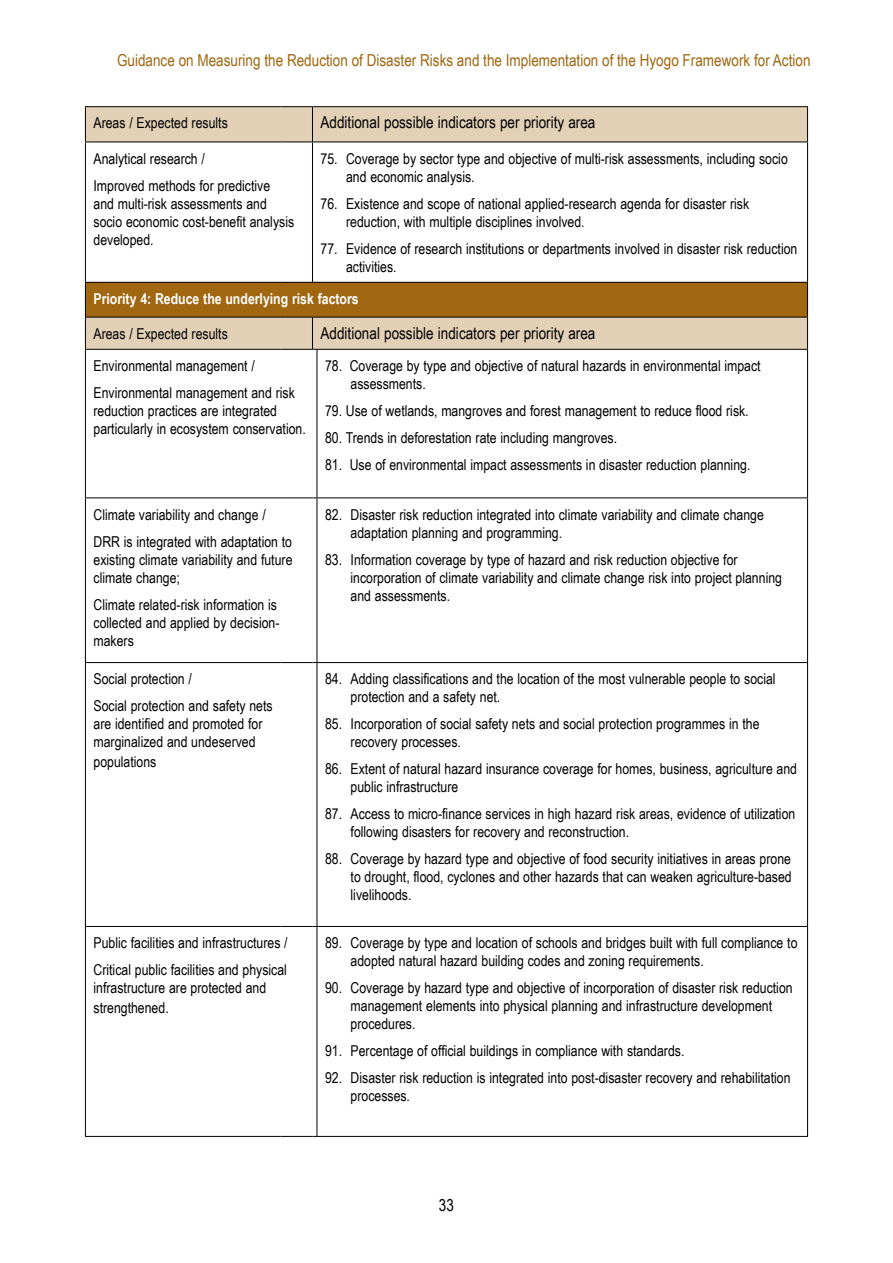
<style>
.page{position:relative;width:893px;height:1263px;background:#fff}
.page>*{position:absolute;margin:0;border:0;box-sizing:border-box;transform-origin:0 0}
.t1{font:16.5px "Arial Narrow";color:#a06610}
.t2{font:16.5px "Arial Narrow";color:#000}
.t3{font:15px/18px "Arial Narrow";color:#000}
.t4{font:700 15px "Arial Narrow";color:#fff}
</style>
<div class="page">
<svg style="left:86px;top:107px;width:721px;height:242px"></svg>
<div style="left:85px;top:282px;width:722px;height:35px;background:#a06610"></div>
<hr style="left:85px;top:350px;width:1px;height:147px;background:#000">
<hr style="left:85px;top:663px;width:1px;height:263px;background:#000">
<hr style="left:807px;top:283px;width:1px;height:34px;background:#000">
<hr style="left:317px;top:350px;width:1px;height:147px;background:#000">
<hr style="left:807px;top:350px;width:1px;height:147px;background:#000">
<hr style="left:317px;top:663px;width:1px;height:263px;background:#000">
<hr style="left:807px;top:663px;width:1px;height:263px;background:#000">
<hr style="left:85px;top:283px;width:1px;height:34px;background:#000">
<hr style="left:807px;top:142px;width:1px;height:140px;background:#000">
<hr style="left:85px;top:142px;width:1px;height:140px;background:#000">
<hr style="left:312px;top:142px;width:1px;height:140px;background:#000">
<hr style="left:85px;top:282px;width:195px;height:1px;background:#000">
<hr style="left:280px;top:282px;width:32px;height:1px;background:#000">
<hr style="left:317px;top:282px;width:491px;height:1px;background:#000">
<hr style="left:85px;top:498px;width:1px;height:164px;background:#000">
<hr style="left:85px;top:497px;width:195px;height:1px;background:#000">
<hr style="left:280px;top:497px;width:32px;height:1px;background:#000">
<hr style="left:317px;top:497px;width:491px;height:1px;background:#000">
<hr style="left:317px;top:498px;width:1px;height:164px;background:#000">
<hr style="left:807px;top:498px;width:1px;height:164px;background:#000">
<hr style="left:85px;top:927px;width:1px;height:209px;background:#000">
<hr style="left:317px;top:927px;width:1px;height:209px;background:#000">
<hr style="left:807px;top:927px;width:1px;height:209px;background:#000">
<hr style="left:807px;top:107px;width:1px;height:35px;background:#000">
<hr style="left:85px;top:107px;width:1px;height:35px;background:#000">
<hr style="left:85px;top:106px;width:195px;height:1px;background:#000">
<hr style="left:280px;top:106px;width:32px;height:1px;background:#000">
<hr style="left:317px;top:106px;width:491px;height:1px;background:#000">
<hr style="left:312px;top:107px;width:1px;height:35px;background:#000">
<hr style="left:85px;top:142px;width:195px;height:1px;background:#000">
<hr style="left:280px;top:142px;width:32px;height:1px;background:#000">
<hr style="left:85px;top:662px;width:195px;height:1px;background:#000">
<hr style="left:280px;top:662px;width:32px;height:1px;background:#000">
<hr style="left:317px;top:142px;width:491px;height:1px;background:#000">
<hr style="left:317px;top:662px;width:491px;height:1px;background:#000">
<hr style="left:807px;top:317px;width:1px;height:32px;background:#000">
<hr style="left:85px;top:317px;width:1px;height:32px;background:#000">
<hr style="left:85px;top:317px;width:195px;height:1px;background:#000">
<hr style="left:280px;top:317px;width:32px;height:1px;background:#000">
<hr style="left:317px;top:317px;width:491px;height:1px;background:#000">
<hr style="left:312px;top:317px;width:1px;height:32px;background:#000">
<hr style="left:85px;top:349px;width:195px;height:1px;background:#000">
<hr style="left:280px;top:349px;width:32px;height:1px;background:#000">
<hr style="left:317px;top:349px;width:491px;height:1px;background:#000">
<hr style="left:85px;top:1136px;width:195px;height:1px;background:#000">
<hr style="left:280px;top:1136px;width:32px;height:1px;background:#000">
<hr style="left:317px;top:1136px;width:491px;height:1px;background:#000">
<hr style="left:85px;top:926px;width:195px;height:1px;background:#000">
<hr style="left:280px;top:926px;width:32px;height:1px;background:#000">
<hr style="left:317px;top:926px;width:491px;height:1px;background:#000">
<p class="t1" style="left:117px;top:48px;width:695px">Guidance on Measuring the Reduction of Disaster Risks and the Implementation of the Hyogo Framework for Action</p>
<p class="t3" style="left:94px;top:113px;width:136px">Areas / Expected results</p>
<p class="t2" style="left:321px;top:110px;width:276px">Additional possible indicators per priority area</p>
<p class="t3" style="left:94px;top:144px;width:178px;line-height:27px">Analytical research /<br>Improved methods for predictive</p>
<p class="t3" style="left:94px;top:194px;width:202px">and multi-risk assessments and socio economic cost-benefit analysis developed.</p>
<p class="t3" style="left:346px;top:149px;width:443px;text-indent:-26px">75 . Coverage by sector type and objective of multi-risk assessments, including socio and economic analysis.</p>
<p class="t3" style="left:346px;top:194px;width:405px;text-indent:-26px">76 . Existence and scope of national applied-research agenda for disaster risk reduction, with multiple disciplines involved.</p>
<p class="t3" style="left:346px;top:239px;width:453px;text-indent:-26px">77 . Evidence of research institutions or departments involved in disaster risk reduction activities.</p>
<p class="t4" style="left:94px;top:287px;width:267px">Priority 4: Reduce the underlying risk factors</p>
<p class="t3" style="left:94px;top:324px;width:136px">Areas / Expected results</p>
<p class="t2" style="left:321px;top:321px;width:276px">Additional possible indicators per priority area</p>
<p class="t3" style="left:94px;top:352px;width:203px;line-height:27px">Environmental management /<br>Environmental management and risk</p>
<p class="t3" style="left:94px;top:401px;width:214px">reduction practices are integrated particularly in ecosystem conservation.</p>
<p class="t3" style="left:351px;top:356px;width:412px;text-indent:-26px">78 . Coverage by type and objective of natural hazards in environmental impact assessments.</p>
<p class="t3" style="left:325px;top:401px;width:425px">79 . Use of wetlands, mangroves and forest management to reduce flood risk.</p>
<p class="t3" style="left:325px;top:424px;width:427px;line-height:27px">80. Trends in deforestation rate including mangroves.<br>81 . Use of environmental impact assessments in disaster reduction planning.</p>
<p class="t3" style="left:94px;top:500px;width:200px;line-height:27px">Climate variability and change /<br>DRR is integrated with adaptation to</p>
<p class="t3" style="left:94px;top:550px;width:200px">existing climate variability and future climate change;</p>
<p class="t3" style="left:94px;top:595px;width:187px">Climate related-risk information is collected and applied by decision&shy;makers</p>
<p class="t3" style="left:351px;top:505px;width:415px;text-indent:-26px">82 . Disaster risk reduction integrated into climate variability and climate change adaptation planning and programming.</p>
<p class="t3" style="left:351px;top:550px;width:433px;text-indent:-26px">83 . Information coverage by type of hazard and risk reduction objective for incorporation of climate variability and climate change risk into project planning and assessments.</p>
<p class="t3" style="left:94px;top:665px;width:181px;line-height:27px">Social protection /<br>Social protection and safety nets</p>
<p class="t3" style="left:94px;top:714px;width:170px">are identified and promoted for marginalized and undeserved</p>
<p class="t3" style="left:94px;top:752px;width:64px">populations</p>
<p class="t3" style="left:351px;top:669px;width:426px;text-indent:-26px">84 . Adding classifications and the location of the most vulnerable people to social protection and a safety net.</p>
<p class="t3" style="left:351px;top:714px;width:410px;text-indent:-26px">85 . Incorporation of social safety nets and social protection programmes in the recovery processes.</p>
<p class="t3" style="left:351px;top:759px;width:448px;text-indent:-26px">86 . Extent of natural hazard insurance coverage for homes, business, agriculture and public infrastructure</p>
<p class="t3" style="left:351px;top:804px;width:446px;text-indent:-26px">87 . Access to micro-finance services in high hazard risk areas, evidence of utilization following disasters for recovery and reconstruction.</p>
<p class="t3" style="left:351px;top:849px;width:443px;text-align:justify;text-indent:-26px">88 . Coverage by hazard type and objective of food security initiatives in areas prone to drought, flood, cyclones and other hazards that can weaken agriculture-based livelihoods.</p>
<p class="t3" style="left:94px;top:929px;width:196px;line-height:27px">Public facilities and infrastructures /<br>Critical public facilities and physical</p>
<p class="t3" style="left:94px;top:977px;width:174px;line-height:19.8px">infrastructure are protected and strengthened.</p>
<p class="t3" style="left:351px;top:933px;width:448px;text-indent:-26px">89. Coverage by type and location of schools and bridges built with full compliance to adopted natural hazard building codes and zoning requirements.</p>
<p class="t3" style="left:351px;top:978px;width:444px;text-indent:-26px">90. Coverage by hazard type and objective of incorporation of disaster risk reduction management elements into physical planning and infrastructure development procedures.</p>
<p class="t3" style="left:325px;top:1037px;width:467px;line-height:27px">91 . Percentage of official buildings in compliance with standards.<br>92 . Disaster risk reduction is integrated into post-disaster recovery and rehabilitation</p>
<p class="t3" style="left:351px;top:1086px;width:61px">processes.</p>
<p class="t2" style="left:439px;top:1193px;width:8px">33</p>
</div>
